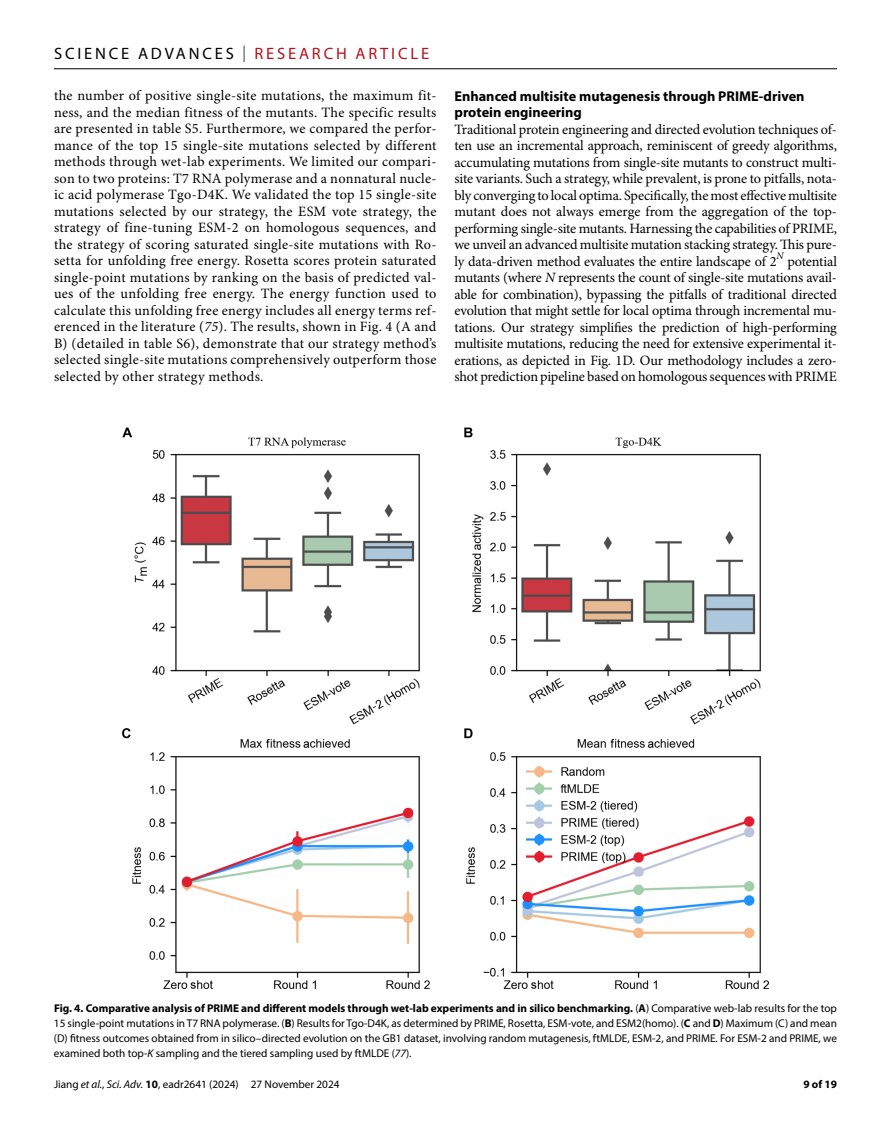
<style>
.page{position:relative;width:891px;height:1134px;background:#fff}
.page>*{position:absolute;margin:0;border:0;box-sizing:border-box;transform-origin:0 0}
.t1{font:16.5px "Myriad Pro";letter-spacing:.17em;color:#000}
.t2{font:14.25px/16.5px "Minion Pro";color:#000;text-align:justify}
.t3{font:700 14.25px/16.5px "Myriad Pro";color:#000}
.t4{font:11.25px/15px "Myriad Pro";color:#000;text-align:justify}
.t5{font:700 11.25px "Myriad Pro";color:#000}
.s1{font-weight:300}
.s2{color:#b5121b}
.s3{font-style:italic}
.s4{font-weight:700}
</style>
<div class="page">
<hr style="left:54px;top:68px;width:783px;height:1px;background:#000">
<img style="left:122px;top:427px;width:647px;height:562px">
<p class="t1" style="left:54px;top:44px;width:376px">Scien ce Advan ces <span class="s1">|</span> <span class="s2">Resear ch Ar ticle</span></p>
<p class="t2" style="left:54px;top:88px;width:384px">the number of positive single-site mutations, the maximum fit&shy;ness, and the median fitness of the mutants. The specific results are presented in table S5. Furthermore, we compared the perfor&shy;mance of the top 15 single-site mutations selected by different methods through wet-lab experiments. We limited our compari&shy;son to two proteins: T7 RNA polymerase and a nonnatural nucle&shy;ic acid polymerase Tgo-D4K. We validated the top 15 single-site mutations selected by our strategy, the ESM vote strategy, the strategy of fine-tuning ESM-2 on homologous sequences, and the strategy of scoring saturated single-site mutations with Ro&shy;setta for unfolding free energy. Rosetta scores protein saturated single-point mutations by ranking on the basis of predicted val&shy;ues of the unfolding free energy. The energy function used to calculate this unfolding free energy includes all energy terms ref&shy;erenced in the literature (<span class="s3">75</span>). The results, shown in Fig. 4 (A and B) (detailed in table S6), demonstrate that our strategy method’s selected single-site mutations comprehensively outperform those selected by other strategy methods.</p>
<p class="t3" style="left:454px;top:87px;width:352px">Enhanced multisite mutagenesis through PRIME-driven protein engineering</p>
<p class="t2" style="left:454px;top:122px;width:384px">Traditional protein engineering and directed evolution techniques of&shy;ten use an incremental approach, reminiscent of greedy algorithms, accumulating mutations from single-site mutants to construct multi&shy;site variants. Such a strategy, while prevalent, is prone to pitfalls, nota&shy;bly converging to local optima. Specifically, the most effective multisite mutant does not always emerge from the aggregation of the top&shy;performing single-site mutants. Harnessing the capabilities of PRIME, we unveil an advanced multisite mutation stacking strategy. This pure&shy;ly data-driven method evaluates the entire landscape of 2<sup>N</sup> potential mutants (where <span class="s3">N</span> represents the count of single-site mutations avail&shy;able for combination), bypassing the pitfalls of traditional directed evolution that might settle for local optima through incremental mu&shy;tations. Our strategy simplifies the prediction of high-performing multisite mutations, reducing the need for extensive experimental it&shy;erations, as depicted in Fig. 1D. Our methodology includes a zero&shy;shot prediction pipeline based on homologous sequences with PRIME</p>
<p class="t4" style="left:54px;top:1001px;width:784px"><span class="s4">Fig. 4. Comparative analysis of PRIME and different models through wet-lab experiments and in silico benchmarking.</span> (<span class="s4">A</span>) Comparative web-lab results for the top 15 single-point mutations in T7 RNA polymerase. (<span class="s4">B</span>) Results for Tgo--D4K, as determined by PRIME, Rosetta, ESM-vote, and ESM2(homo). (<span class="s4">C</span> and <span class="s4">D</span>) Maximum (C) and mean (D) fitness outcomes obtained from in silico–directed evolution on the GB1 dataset, involving random mutagenesis, ftMLDE, ESM-2, and PRIME. For ESM-2 and PRIME, we examined both top-<span class="s3">K</span> sampling and the tiered sampling used by ftMLDE</p>
<p class="t4" style="left:392px;top:1046px;width:21px">(<span class="s3">77</span>).</p>
<p class="t4" style="left:54px;top:1076px;width:287px">Jiang <span class="s3">et al.</span>, <span class="s3">Sci. Adv.</span> <span class="s4">10</span>, eadr2641 (2024) 27 November 2024</p>
<p class="t5" style="left:803px;top:1076px;width:35px">9 of 19</p>
</div>
